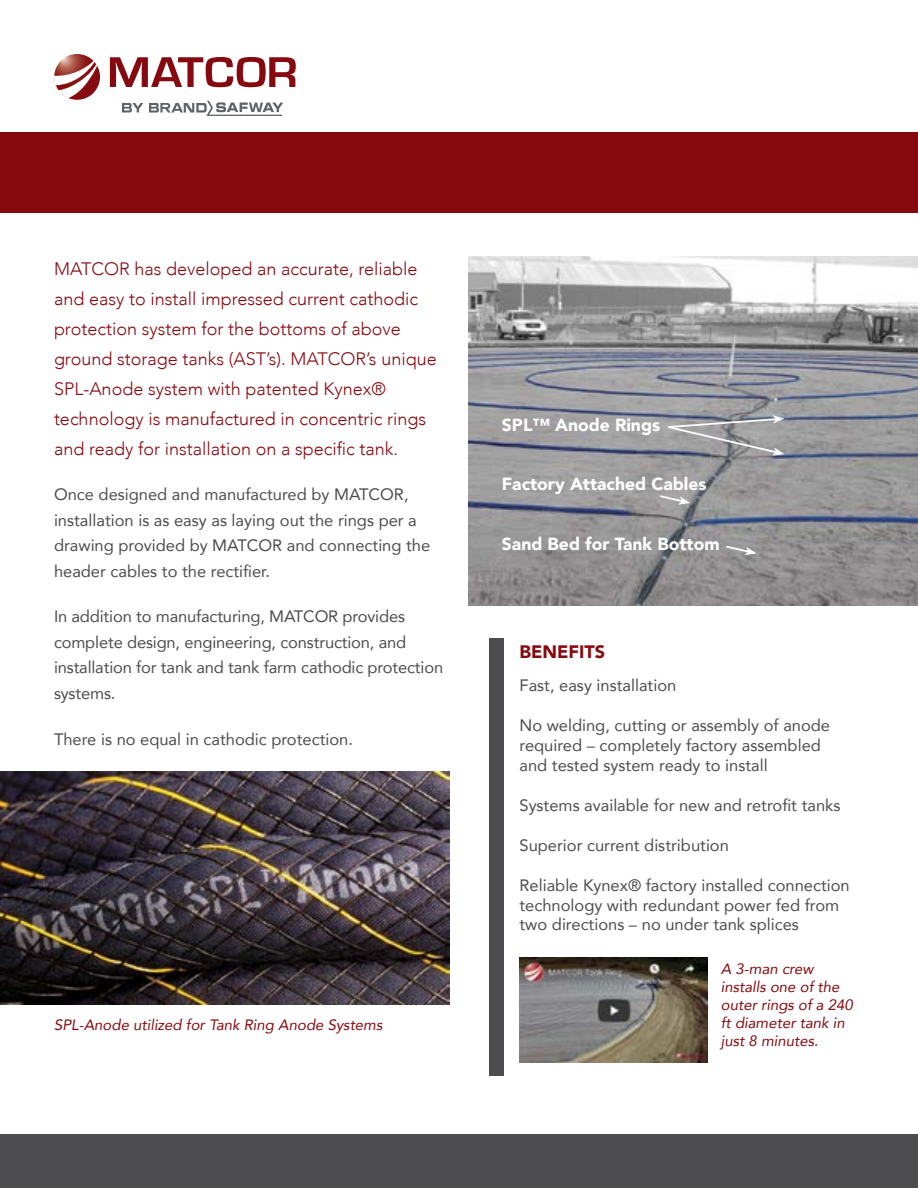
<style>
.page{position:relative;width:918px;height:1188px;background:#fff}
.page>*{position:absolute;margin:0;border:0;box-sizing:border-box;transform-origin:0 0}
.t1{font:300 18px/30px "Avenir";color:#86090f}
.t2{font:900 18px "Avenir";color:#86090f}
.t3{font:900 17.55px "Avenir";color:#fff}
.t4{font:16.5px/25.5px "Avenir";color:#4d4d4f}
.t5{font:italic 15px/18px "Avenir";color:#86090f}
</style>
<div class="page">
<div style="left:0;top:132px;width:918px;height:81px;background:#86090f"></div>
<svg style="left:149px;top:101px;width:134px;height:15px"></svg>
<svg style="left:122px;top:103px;width:21px;height:9px"></svg>
<svg style="left:54px;top:54px;width:46px;height:46px"></svg>
<svg style="left:54px;top:61px;width:43px;height:37px"></svg>
<svg style="left:110px;top:57px;width:186px;height:30px"></svg>
<div style="left:0;top:1134px;width:918px;height:54px;background:#4d4d4f"></div>
<img style="left:468px;top:256px;width:450px;height:349px">
<svg style="left:658px;top:494px;width:32px;height:11px"></svg>
<svg style="left:666px;top:415px;width:118px;height:41px;background:#9c9ea2"></svg>
<svg style="left:724px;top:544px;width:33px;height:11px"></svg>
<img style="left:0;top:772px;width:449px;height:233px">
<div style="left:489px;top:638px;width:14px;height:438px;background:#4d4d4f"></div>
<img style="left:520px;top:957px;width:188px;height:106px">
<p class="t1" style="left:54px;top:253px;width:384px">MATCOR has developed an accurate, reliable and easy to install impressed current cathodic protection system for the bottoms of above ground storage tanks (AST’s). MATCOR’s unique SPL-Anode system with patented Kynex® technology is manufactured in concentric rings and ready for installation on a specific tank.</p>
<p class="t4" style="left:54px;top:481px;width:378px">Once designed and manufactured by MATCOR, installation is as easy as laying out the rings per a drawing provided by MATCOR and connecting the header cables to the rectifier.</p>
<p class="t4" style="left:54px;top:604px;width:391px">In addition to manufacturing, MATCOR provides complete design, engineering, construction, and installation for tank and tank farm cathodic protection systems.</p>
<p class="t4" style="left:54px;top:726px;width:301px">There is no equal in cathodic protection.</p>
<p class="t5" style="left:54px;top:1016px;width:330px">SPL-Anode utilized for Tank Ring Anode Systems</p>
<p class="t3" style="left:502px;top:410px;width:160px">SPL™ Anode Rings</p>
<p class="t3" style="left:502px;top:469px;width:206px">Factory Attached Cables</p>
<p class="t3" style="left:502px;top:529px;width:219px">Sand Bed for Tank Bottom</p>
<p class="t2" style="left:520px;top:636px;width:87px">BENEFITS</p>
<p class="t4" style="left:520px;top:672px;width:158px">Fast, easy installation</p>
<p class="t4" style="left:520px;top:715px;width:312px;line-height:19.8px">No welding, cutting or assembly of anode required – completely factory assembled and tested system ready to install</p>
<p class="t4" style="left:520px;top:792px;width:323px">Systems available for new and retrofit tanks</p>
<p class="t4" style="left:520px;top:832px;width:211px">Superior current distribution</p>
<p class="t4" style="left:520px;top:875px;width:332px;line-height:19.8px">Reliable Kynex® factory installed connection technology with redundant power fed from two directions – no under tank splices</p>
<p class="t5" style="left:721px;top:959px;width:134px">A 3-man crew installs one of the outer rings of a 240 ft diameter tank in just 8 minutes.</p>
</div>
